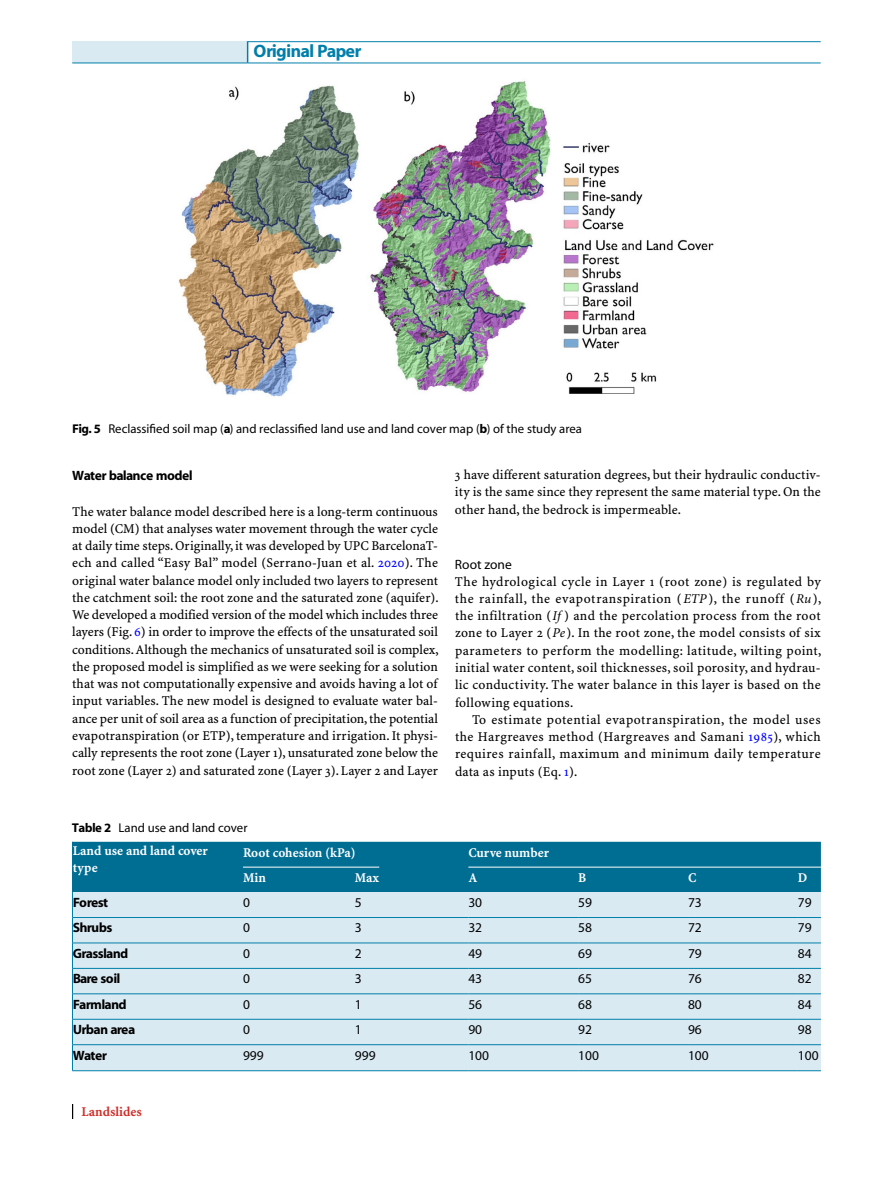
<style>
.page{position:relative;width:893px;height:1187px;background:#fff}
.page>*{position:absolute;margin:0;border:0;box-sizing:border-box;transform-origin:0 0}
.t1{font:700 18px "S Myriad";color:#007faa}
.t2{font:13.5px/17.2px "S Minion Plus";letter-spacing:.015em;color:#000;text-align:justify}
.t3{font:13.5px "S Myriad";color:#000}
.t4{font:700 13.5px "S Myriad";color:#000}
.t5{font:700 13.5px/16.5px "S Minion Plus";color:#fff}
.t6{font:13.5px "S Minion Plus Bold 2";color:#d12d28}
.t7{font:12.75px "S Myriad";color:#000}
.s1{font-weight:700}
.s2{color:#00f}
.s3{font-family:"Minion Pro";font-style:italic}
.s4{font-family:"Minion Pro It 2"}
.s5{font-family:"Minion Pro It 3"}
.s6{font-family:"Minion Pro It 4"}
</style>
<div class="page">
<div style="left:72px;top:42px;width:176px;height:21px;background:#daeaf3"></div>
<svg style="left:247px;top:42px;width:1px;height:21px"></svg>
<hr style="left:72px;top:63px;width:176px;height:1px;background:#007faa">
<hr style="left:247px;top:41px;width:574px;height:1px;background:#007faa">
<hr style="left:248px;top:63px;width:573px;height:1px;background:#007faa">
<svg style="left:72px;top:1104px;width:1px;height:14px"></svg>
<img style="left:178px;top:81px;width:536px;height:316px">
<svg style="left:72px;top:841px;width:749px;height:230px;background:#a5ccdc"></svg>
<hr style="left:243px;top:866px;width:136px;height:1px;background:#fff">
<hr style="left:468px;top:866px;width:353px;height:1px;background:#fff">
<h1 class="t1" style="left:254px;top:42px;width:108px">Original Paper</h1>
<p class="t7" style="left:72px;top:422px;width:511px"><span class="s1">Fig. 5</span> Reclassified soil map (<span class="s1">a</span>) and reclassified land use and land cover map (<span class="s1">b</span>) of the study area</p>
<p class="t4" style="left:72px;top:468px;width:121px">Water balance model</p>
<p class="t2" style="left:72px;top:502px;width:368px">The water balance model described here is a long-term continuous model (CM) that analyses water movement through the water cycle at daily time steps. Originally, it was developed by UPC BarcelonaT&shy;ech and called “Easy Bal” model (Serrano-Juan et al. <span class="s2">2020</span>). The original water balance model only included two layers to represent the catchment soil: the root zone and the saturated zone (aquifer).<br>We developed a modified version of the model which includes three layers (Fig. <span class="s2">6</span>) in order to improve the effects of the unsaturated soil conditions. Although the mechanics of unsaturated soil is complex, the proposed model is simplified as we were seeking for a solution that was not computationally expensive and avoids having a lot of input variables. The new model is designed to evaluate water bal&shy;ance per unit of soil area as a function of precipitation, the potential evapotranspiration (or ETP), temperature and irrigation. It physi&shy;cally represents the root zone (Layer 1), unsaturated zone below the root zone (Layer 2) and saturated zone (Layer 3). Layer 2 and Layer</p>
<p class="t2" style="left:455px;top:466px;width:367px">3 have different saturation degrees, but their hydraulic conductiv&shy;ity is the same since they represent the same material type. On the other hand, the bedrock is impermeable.</p>
<p class="t3" style="left:455px;top:557px;width:58px">Root zone</p>
<p class="t2" style="left:455px;top:573px;width:368px">The hydrological cycle in Layer 1 (root zone) is regulated by the rainfall, the evapotranspiration (<span class="s3">ETP</span>), the runoff (<span class="s4">Ru</span>), the infiltration (<span class="s5">If</span> ) and the percolation process from the root zone to Layer 2 (<span class="s6">Pe</span>). In the root zone, the model consists of six parameters to perform the modelling: latitude, wilting point, initial water content, soil thicknesses, soil porosity, and hydrau&shy;lic conductivity. The water balance in this layer is based on the following equations.</p>
<p class="t2" style="left:455px;top:711px;width:367px;text-indent:17px">To estimate potential evapotranspiration, the model uses the Hargreaves method (Hargreaves and Samani <span class="s2">1985</span>), which requires rainfall, maximum and minimum daily temperature data as inputs (Eq. <span class="s2">1</span>).</p>
<p class="t7" style="left:72px;top:821px;width:177px"><span class="s1">Table 2</span> Land use and land cover</p>
<p class="t5" style="left:73px;top:842px;width:137px">Land use and land cover type</p>
<p class="t5" style="left:243px;top:844px;width:114px">Root cohesion (kPa)</p>
<p class="t5" style="left:468px;top:844px;width:82px">Curve number</p>
<p class="t5" style="left:243px;top:869px;width:24px">Min</p>
<p class="t5" style="left:355px;top:869px;width:26px">Max</p>
<p class="t5" style="left:468px;top:869px;width:11px">A</p>
<p class="t5" style="left:578px;top:869px;width:10px">B</p>
<p class="t5" style="left:688px;top:869px;width:10px">C</p>
<p class="t5" style="left:798px;top:869px;width:11px">D</p>
<p class="t4" style="left:73px;top:895px;width:36px">Forest</p>
<p class="t3" style="left:243px;top:895px;width:8px">0</p>
<p class="t3" style="left:355px;top:895px;width:8px">5</p>
<p class="t3" style="left:468px;top:895px;width:15px">30</p>
<p class="t3" style="left:578px;top:895px;width:15px">59</p>
<p class="t3" style="left:688px;top:895px;width:15px">73</p>
<p class="t3" style="left:798px;top:895px;width:15px">79</p>
<p class="t4" style="left:73px;top:920px;width:41px">Shrubs</p>
<p class="t3" style="left:243px;top:921px;width:8px">0</p>
<p class="t3" style="left:355px;top:921px;width:8px">3</p>
<p class="t3" style="left:468px;top:921px;width:15px">32</p>
<p class="t3" style="left:578px;top:921px;width:15px">58</p>
<p class="t3" style="left:688px;top:921px;width:15px">72</p>
<p class="t3" style="left:798px;top:921px;width:15px">79</p>
<p class="t4" style="left:73px;top:946px;width:57px">Grassland</p>
<p class="t3" style="left:243px;top:946px;width:8px">0</p>
<p class="t3" style="left:355px;top:946px;width:8px">2</p>
<p class="t3" style="left:468px;top:946px;width:15px">49</p>
<p class="t3" style="left:578px;top:946px;width:15px">69</p>
<p class="t3" style="left:688px;top:946px;width:15px">79</p>
<p class="t3" style="left:798px;top:946px;width:15px">84</p>
<p class="t4" style="left:73px;top:971px;width:48px">Bare soil</p>
<p class="t3" style="left:243px;top:972px;width:8px">0</p>
<p class="t3" style="left:355px;top:972px;width:8px">3</p>
<p class="t3" style="left:468px;top:972px;width:15px">43</p>
<p class="t3" style="left:578px;top:972px;width:15px">65</p>
<p class="t3" style="left:688px;top:972px;width:15px">76</p>
<p class="t3" style="left:798px;top:972px;width:15px">82</p>
<p class="t4" style="left:73px;top:997px;width:55px">Farmland</p>
<p class="t3" style="left:243px;top:997px;width:8px">0</p>
<p class="t3" style="left:355px;top:997px;width:8px">1</p>
<p class="t3" style="left:468px;top:997px;width:15px">56</p>
<p class="t3" style="left:578px;top:997px;width:15px">68</p>
<p class="t3" style="left:688px;top:997px;width:15px">80</p>
<p class="t3" style="left:798px;top:997px;width:15px">84</p>
<p class="t4" style="left:73px;top:1022px;width:63px">Urban area</p>
<p class="t3" style="left:243px;top:1022px;width:8px">0</p>
<p class="t3" style="left:355px;top:1022px;width:8px">1</p>
<p class="t3" style="left:468px;top:1022px;width:15px">90</p>
<p class="t3" style="left:578px;top:1022px;width:15px">92</p>
<p class="t3" style="left:688px;top:1022px;width:15px">96</p>
<p class="t3" style="left:798px;top:1022px;width:15px">98</p>
<p class="t4" style="left:73px;top:1048px;width:35px">Water</p>
<p class="t3" style="left:243px;top:1048px;width:22px">999</p>
<p class="t3" style="left:355px;top:1048px;width:22px">999</p>
<p class="t3" style="left:468px;top:1048px;width:22px">100</p>
<p class="t3" style="left:578px;top:1048px;width:22px">100</p>
<p class="t3" style="left:688px;top:1048px;width:22px">100</p>
<p class="t3" style="left:798px;top:1048px;width:22px">100</p>
<p class="t6" style="left:81px;top:1103px;width:62px">Landslides</p>
</div>
